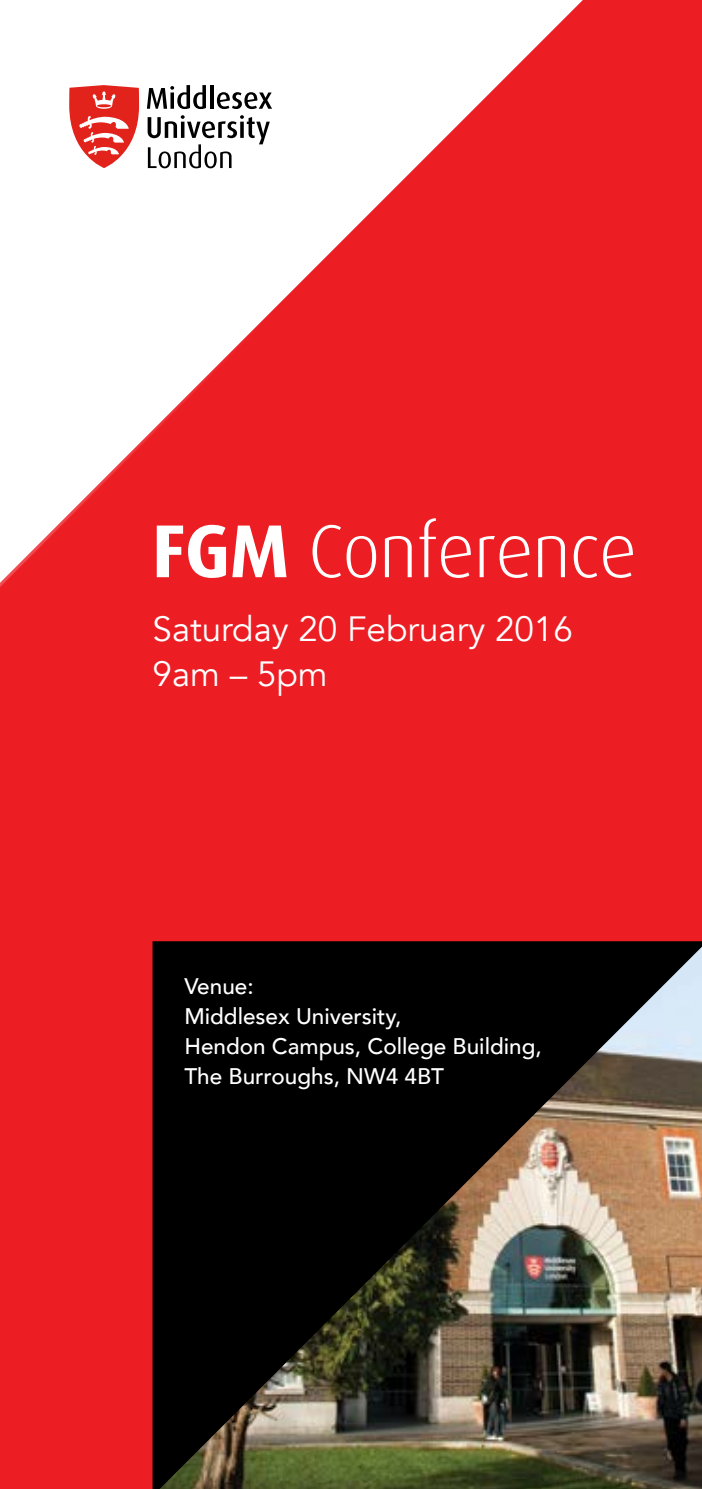
<style>
.page{position:relative;width:702px;height:1489px;background:#fff}
.page>*{position:absolute;margin:0;border:0;box-sizing:border-box;transform-origin:0 0}
.t1{font:300 75px "Dax";letter-spacing:-.015em;color:#fff}
.t2{font:35px/45px "Avenir";color:#fff}
.t3{font:500 22.5px/30px "Avenir";color:#fff}
.s1{font-weight:700}
</style>
<div class="page">
<div style="left:0;top:0;width:702px;height:1488px;background:#ed1d24"></div>
<svg style="left:0;top:0;width:583px;height:587px"></svg>
<img style="left:152px;top:941px;width:550px;height:547px">
<h1 class="t1" style="left:152px;top:510px;width:486px"><span class="s1">FGM</span> Conference</h1>
<h2 class="t2" style="left:152px;top:607px;width:422px">Saturday 20 February 2016<br>9am – 5pm</h2>
<p class="t3" style="left:184px;top:969px;width:359px">Venue:<br>Middlesex University,<br>Hendon Campus, College Building,<br>The Burroughs, NW4 4BT</p>
</div>
